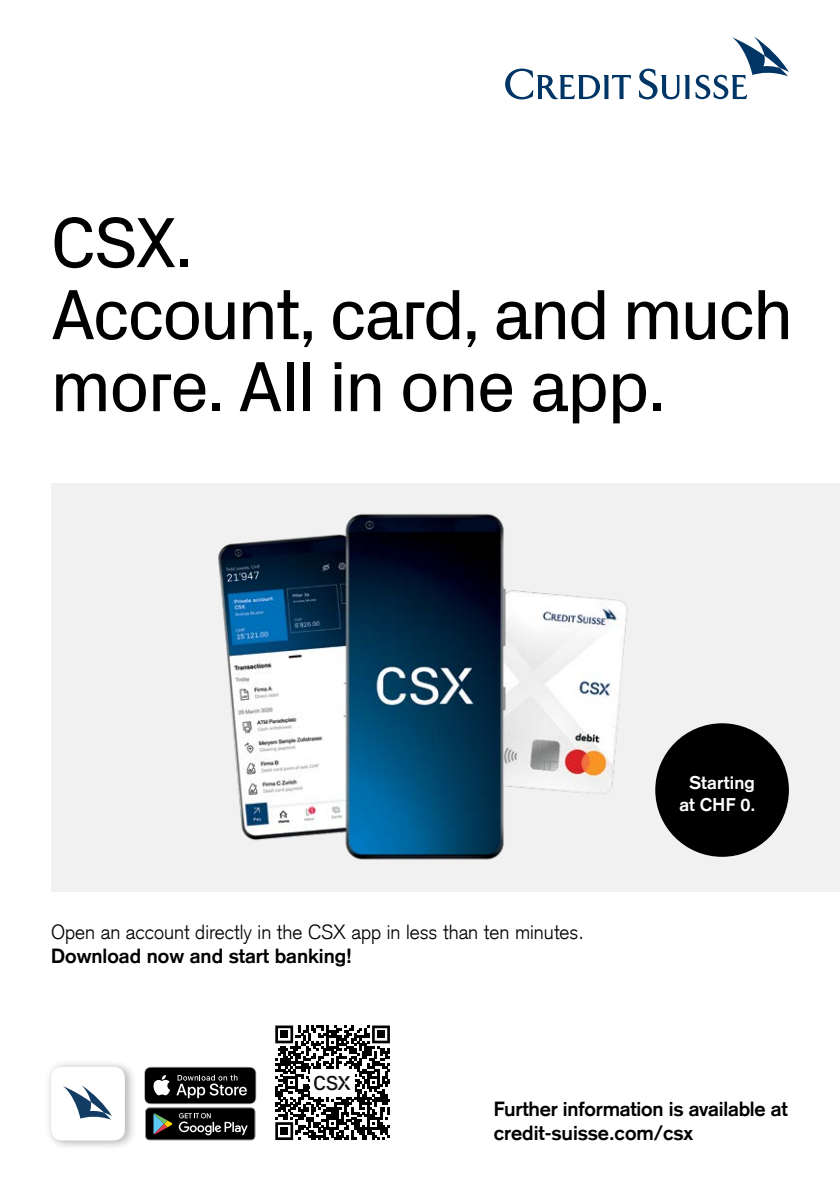
<style>
.page{position:relative;width:840px;height:1191px;background:#fff}
.page>*{position:absolute;margin:0;border:0;box-sizing:border-box;transform-origin:0 0}
.t1{font:72px/72px "Credit Suisse Headline";letter-spacing:-.02em;color:#000}
.t2{font:700 20px/24px "Credit Suisse Type";color:#000}
.t3{font:300 20px "Credit Suisse Type";color:#000}
.t4{font:700 18px/22px "Credit Suisse Type";letter-spacing:.01em;color:#fff;text-align:center}
</style>
<div class="page">
<div style="left:51px;top:483px;width:788px;height:408px;background:#f1f1f2"></div>
<svg style="left:505px;top:69px;width:125px;height:30px"></svg>
<svg style="left:638px;top:69px;width:51px;height:30px"></svg>
<svg style="left:695px;top:36px;width:93px;height:63px"></svg>
<img style="left:218px;top:514px;width:480px;height:346px">
<div style="left:655px;top:723px;width:133px;height:134px;background:#000;border-radius:50%"></div>
<div style="left:48px;top:1060px;width:89px;height:90px;background:#000;opacity:.2"></div>
<div style="left:51px;top:1066px;width:74px;height:74px;background:#fff;border-radius:11px"></div>
<svg style="left:63px;top:1085px;width:49px;height:35px"></svg>
<svg style="left:275px;top:1025px;width:114px;height:115px"></svg>
<div style="left:280px;top:1030px;width:8px;height:8px;background:#000"></div>
<div style="left:377px;top:1030px;width:7px;height:8px;background:#000"></div>
<div style="left:280px;top:1127px;width:8px;height:8px;background:#000"></div>
<img style="left:311px;top:1069px;width:43px;height:27px">
<svg style="left:144px;top:1066px;width:112px;height:74px;background:#393a3a"></svg>
<h1 class="t1" style="left:51px;top:201px;width:742px">CSX.<br>Account, card, and much more. All in one app.</h1>
<p class="t3" style="left:51px;top:920px;width:534px">Open an account directly in the CSX app in less than ten minutes.</p>
<p class="t2" style="left:51px;top:944px;width:302px">Download now and start banking!</p>
<p class="t4" style="left:679px;top:771px;width:78px">Starting at CHF 0.</p>
<p class="t2" style="left:493px;top:1096px;width:295px">Further information is available at credit-suisse.com/csx</p>
</div>
